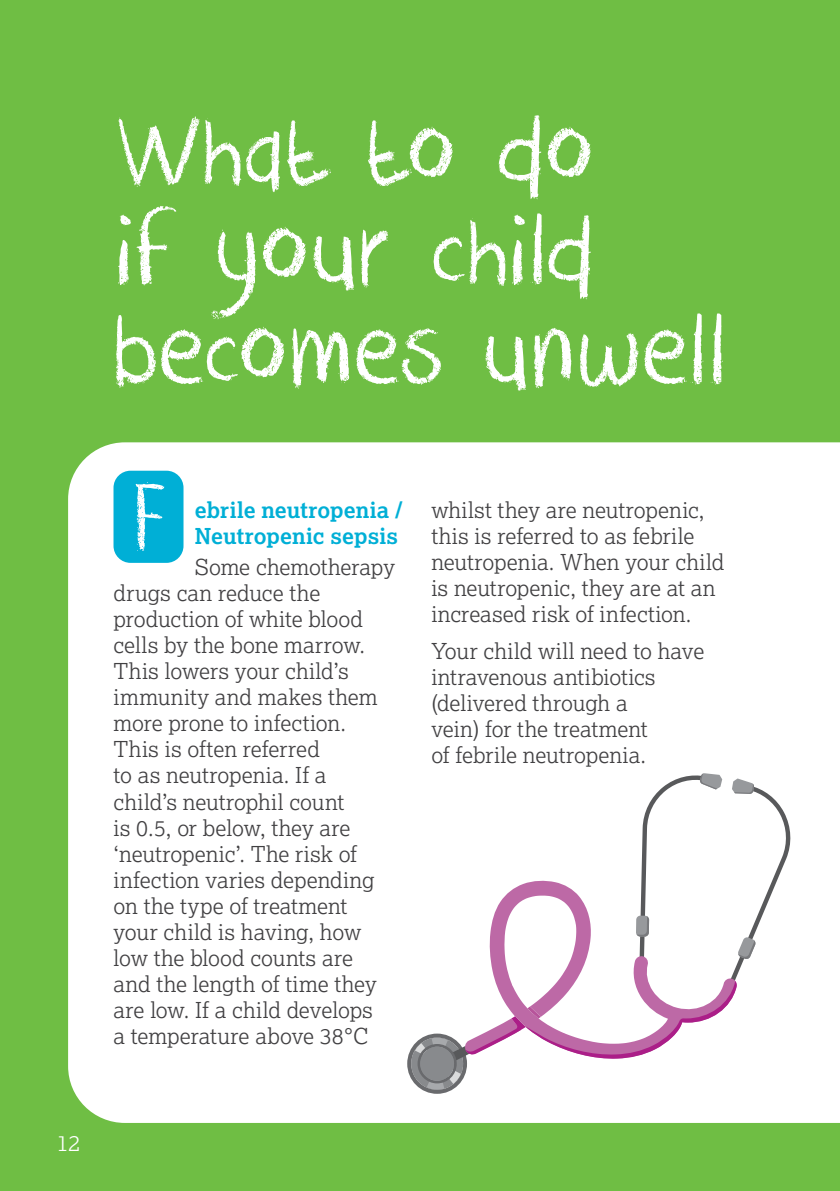
<style>
.page{position:relative;width:840px;height:1191px;background:#fff}
.page>*{position:absolute;margin:0;border:0;box-sizing:border-box;transform-origin:0 0}
.Headings__new_TOC{font:112px/100px "Crayon Crumble";color:#fff}
.Lexia_body{font:300 22px/26px "Lexia";color:#414042}
.Sub_headings_light_p{font:700 22px/26px "Lexia";letter-spacing:.005em;color:#00afd6}
.t1{font:300 22px "Lexia";color:#fff}
</style>
<div class="page">
<div style="left:0;top:0;width:839px;height:1191px;background:#6fbe44"></div>
<div style="left:68px;top:442px;width:771px;height:681px;background:#fff"></div>
<svg style="left:407px;top:773px;width:384px;height:320px;background:#f3ebf1"></svg>
<div style="left:113px;top:471px;width:70px;height:92px;background:#00afd6;border-radius:17px"></div>
<svg style="left:135px;top:482px;width:29px;height:69px"></svg>
<p class="Headings__new_TOC" style="left:113px;top:105px;width:614px">What to do<br>if your child becomes unwell</p>
<p class="Sub_headings_light_p" style="left:195px;top:496px;width:209px">ebrile neutropenia /<br>Neutropenic sepsis</p>
<p class="Lexia_body" style="left:113px;top:554px;width:283px;text-indent:81px">Some chemotherapy drugs can reduce the production of white blood cells by the bone marrow.<br>This lowers your child’s immunity and makes them more prone to infection.<br>This is often referred<br>to as neutropenia. If a child’s neutrophil count<br>is 0.5, or below, they are ‘neutropenic’. The risk of infection varies depending on the type of treatment your child is having, how low the blood counts are and the length of time they are low. If a child develops<br>a temperature above 38°C</p>
<p class="Lexia_body" style="left:431px;top:496px;width:294px">whilst they are neutropenic, this is referred to as febrile neutropenia. When your child is neutropenic, they are at an increased risk of infection.</p>
<p class="Lexia_body" style="left:431px;top:637px;width:274px">Your child will need to have intravenous antibiotics (delivered through a<br>vein) for the treatment<br>of febrile neutropenia.</p>
<p class="t1" style="left:57px;top:1129px;width:25px">12</p>
</div>
